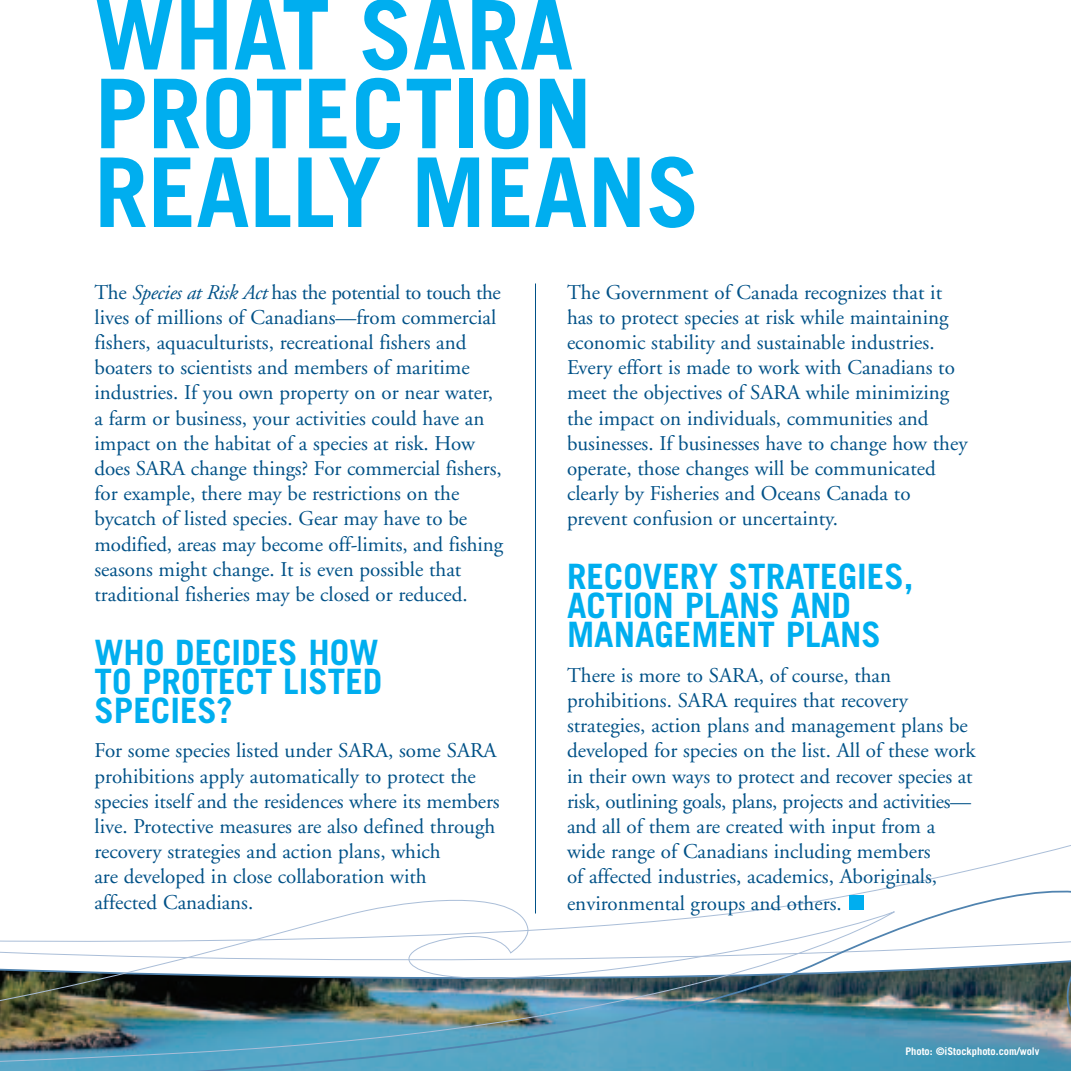
<style>
.page{position:relative;width:1071px;height:1071px;background:#fff}
.page>*{position:absolute;margin:0;border:0;box-sizing:border-box;transform-origin:0 0}
.t1{font:700 96.25px/78.8px "Trade Gothic";color:#00aeef}
.t2{font:700 35px/28.9px "Trade Gothic";color:#00aeef;text-align:justify}
.t3{font:21px/25.2px "Adobe Garamond";color:#005187}
.t4{font:700 10.5px "Trade Gothic";color:#fff}
.s1{font-style:italic}
</style>
<div class="page">
<img style="left:865px;top:891px;width:206px;height:180px">
<img style="left:0;top:892px;width:896px;height:179px">
<div style="left:849px;top:895px;width:15px;height:15px;background:#00aeef"></div>
<hr style="left:535px;top:284px;width:1px;height:630px;background:#005187">
<h1 class="t1" style="left:94px;top:5px;width:607px">WHAT SARA<br>PROTECTION<br>REALLY MEANS</h1>
<p class="t3" style="left:94px;top:281px;width:410px">The <span class="s1">Species at Risk Act</span> has the potential to touch the lives of millions of Canadians—from commercial fishers, aquaculturists, recreational fishers and boaters to scientists and members of maritime industries. If you own property on or near water, a farm or business, your activities could have an impact on the habitat of a species at risk. How does SARA change things? For commercial fishers, for example, there may be restrictions on the bycatch of listed species. Gear may have to be modified, areas may become off-limits, and fishing seasons might change. It is even possible that traditional fisheries may be closed or reduced.</p>
<h2 class="t2" style="left:94px;top:641px;width:289px">WHO DECIDES HOW TO PROTECT LISTED SPECIES?</h2>
<p class="t3" style="left:94px;top:740px;width:407px">For some species listed under SARA, some SARA prohibitions apply automatically to protect the species itself and the residences where its members live. Protective measures are also defined through recovery strategies and action plans, which<br>are developed in close collaboration with<br>affected Canadians.</p>
<p class="t3" style="left:567px;top:281px;width:402px">The Government of Canada recognizes that it has to protect species at risk while maintaining economic stability and sustainable industries.<br>Every effort is made to work with Canadians to meet the objectives of SARA while minimizing the impact on individuals, communities and businesses. If businesses have to change how they operate, those changes will be communicated clearly by Fisheries and Oceans Canada to prevent confusion or uncertainty.</p>
<h2 class="t2" style="left:567px;top:566px;width:348px;text-align:left">RECOVERY STRATEGIES,<br>ACTION PLANS AND<br>MANAGEMENT PLANS</h2>
<p class="t3" style="left:567px;top:664px;width:410px">There is more to SARA, of course, than prohibitions. SARA requires that recovery strategies, action plans and management plans be developed for species on the list. All of these work in their own ways to protect and recover species at risk, outlining goals, plans, projects and activities— and all of them are created with input from a wide range of Canadians including members<br>of affected industries, academics, Aboriginals, environmental groups and others.</p>
<p class="t4" style="left:905px;top:1048px;width:136px">Photo: ©iStockphoto.com/wolv</p>
</div>
